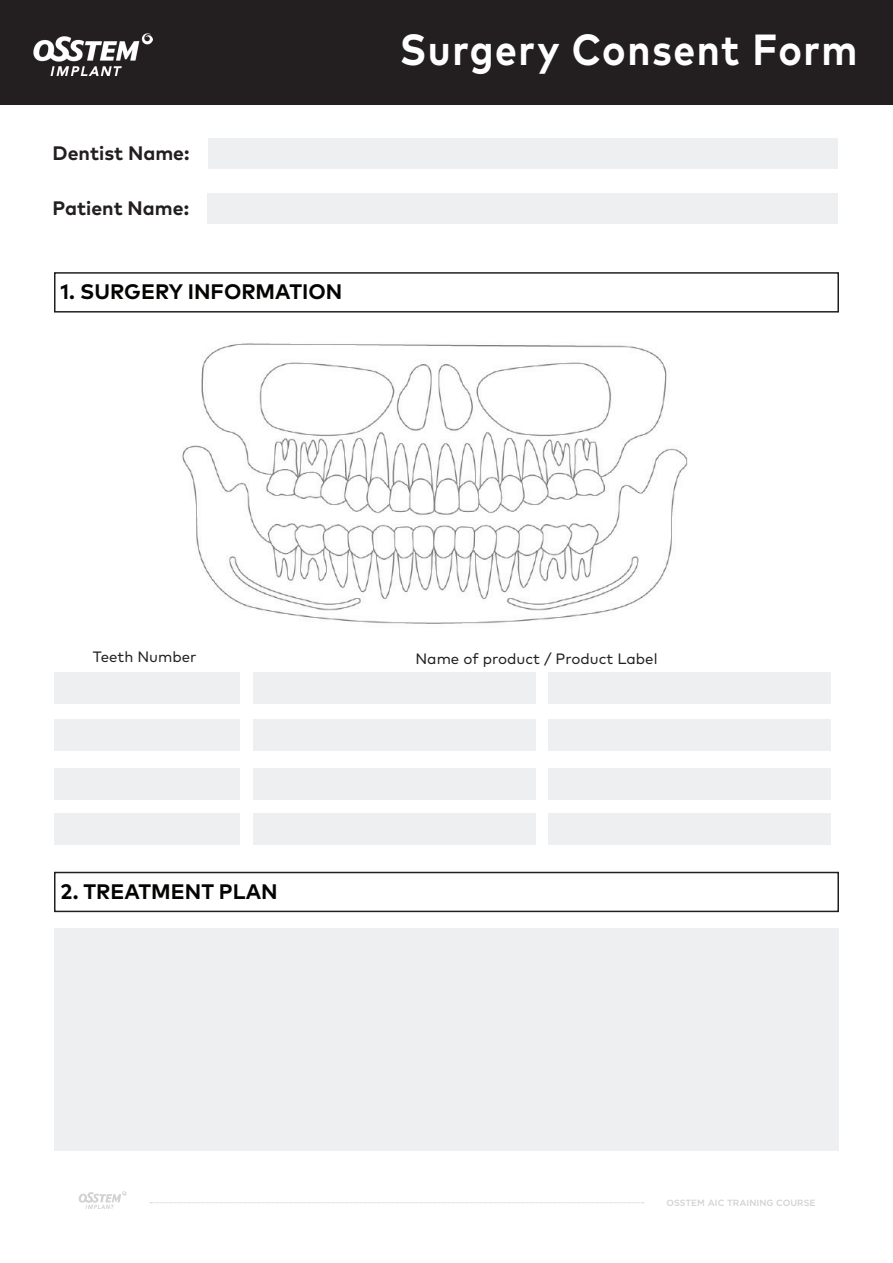
<style>
.page{position:relative;width:893px;height:1263px;background:#fff}
.page>*{position:absolute;margin:0;border:0;box-sizing:border-box;transform-origin:0 0}
.t1{font:700 43.5px "Mark Pro";letter-spacing:.04em;color:#fff;scale:.9 1}
.t2{font:700 21px "Mark Pro";color:#040503}
.t3{font:700 19.5px "Mark Pro";color:#231f20}
.t4{font:15px "Mark Pro";color:#231f20}
.t5{font:500 9px "Gotham HTF";color:#d1d2d4}
</style>
<div class="page">
<div style="left:0;top:0;width:893px;height:104px;background:#231f20"></div>
<div style="left:54px;top:272px;width:785px;height:41px;border:2px solid #231f20"></div>
<div style="left:208px;top:138px;width:630px;height:30px;background:#edeff0"></div>
<div style="left:207px;top:193px;width:631px;height:31px;background:#edeff0"></div>
<div style="left:54px;top:672px;width:186px;height:32px;background:#edeff0"></div>
<div style="left:253px;top:672px;width:283px;height:32px;background:#edeff0"></div>
<div style="left:549px;top:672px;width:282px;height:32px;background:#edeff0"></div>
<div style="left:54px;top:719px;width:186px;height:32px;background:#edeff0"></div>
<div style="left:253px;top:719px;width:283px;height:32px;background:#edeff0"></div>
<div style="left:549px;top:719px;width:282px;height:32px;background:#edeff0"></div>
<div style="left:54px;top:768px;width:186px;height:32px;background:#edeff0"></div>
<div style="left:253px;top:768px;width:283px;height:32px;background:#edeff0"></div>
<div style="left:549px;top:768px;width:282px;height:32px;background:#edeff0"></div>
<img style="left:182px;top:343px;width:506px;height:281px">
<svg style="left:79px;top:1191px;width:48px;height:18px"></svg>
<svg style="left:150px;top:1202px;width:494px;height:1px"></svg>
<div style="left:54px;top:872px;width:785px;height:40px;border:2px solid #231f20"></div>
<div style="left:54px;top:928px;width:785px;height:222px;background:#edeff0"></div>
<div style="left:54px;top:813px;width:186px;height:32px;background:#edeff0"></div>
<div style="left:253px;top:813px;width:283px;height:32px;background:#edeff0"></div>
<div style="left:549px;top:813px;width:282px;height:32px;background:#edeff0"></div>
<img style="left:34px;top:34px;width:118px;height:42px">
<h3 class="t3" style="left:53px;top:139px;width:138px">Dentist Name:</h3>
<h3 class="t3" style="left:53px;top:193px;width:138px">Patient Name:</h3>
<h2 class="t2" style="left:61px;top:276px;width:283px">1. SURGERY INFORMATION</h2>
<h1 class="t1" style="left:400px;top:16px;width:510px">Surgery Consent Form</h1>
<p class="t4" style="left:93px;top:646px;width:105px">Teeth Number</p>
<p class="t4" style="left:415px;top:647px;width:244px">Name of product / Product Label</p>
<h2 class="t2" style="left:61px;top:876px;width:219px">2. TREATMENT PLAN</h2>
<p class="t5" style="left:666px;top:1198px;width:150px">OSSTEM AIC TRAINING COURSE</p>
</div>
